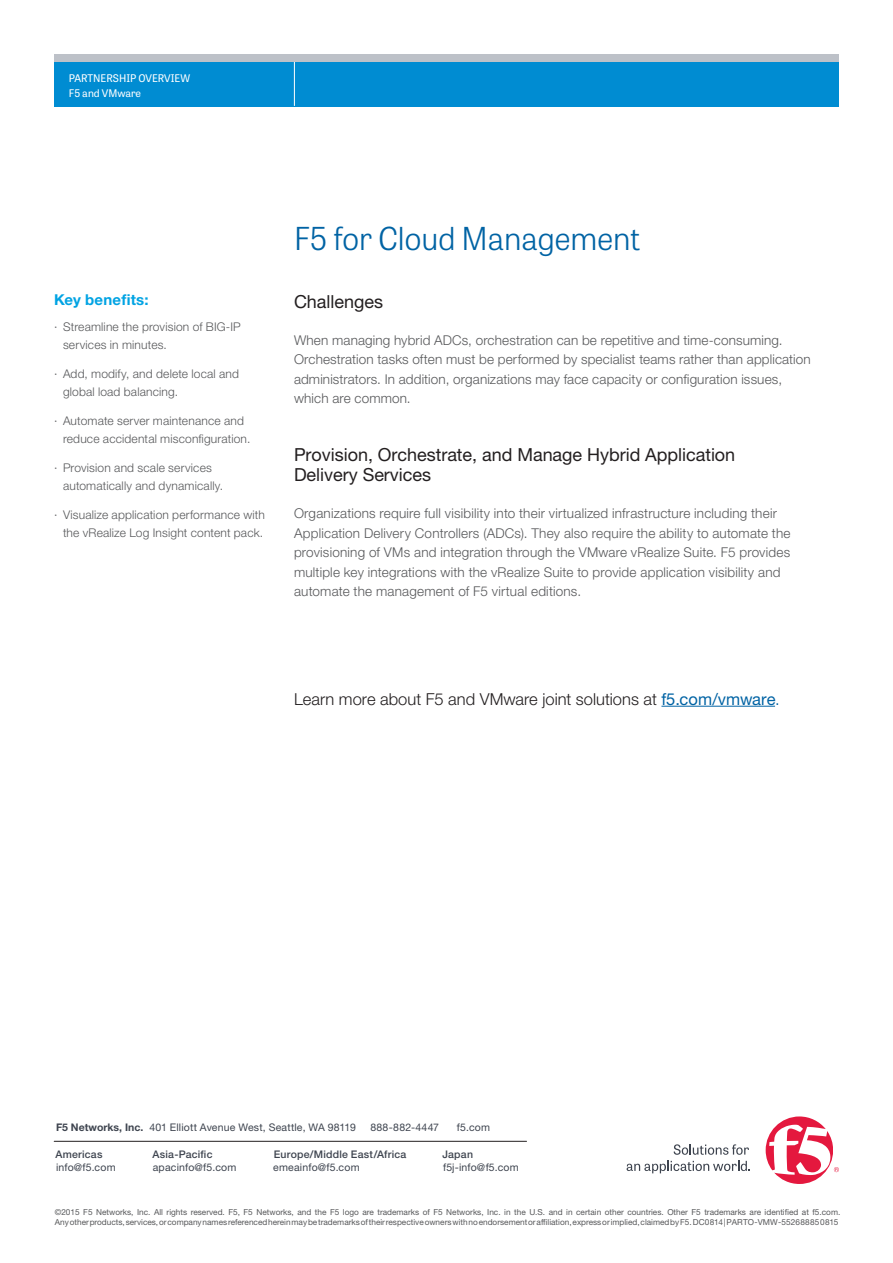
<style>
.page{position:relative;width:893px;height:1263px;background:#fff}
.page>*{position:absolute;margin:0;border:0;box-sizing:border-box;transform-origin:0 0}
.t1{font:300 31.5px "Tablet Gothic";letter-spacing:-.01em;color:#0063a4}
.t2{font:18px/19.5px "Helvetica Neue LT Std";color:#231f20}
.t3{font:300 16.5px "Helvetica Neue LT Std";color:#231f20}
.t4{font:700 15px "Helvetica Neue LT Std";letter-spacing:.015em;color:#00a3e3}
.t5{font:300 13.5px/19.5px "Helvetica Neue LT Std";letter-spacing:.01em;color:#57585a}
.t6{font:300 12px/18px "Helvetica Neue LT Std";letter-spacing:.015em;color:#57585a}
.t7{font:10.5px "Helvetica Neue LT Std";letter-spacing:.015em;color:#3e444f}
.t8{font:500 10.5px "Helvetica Neue LT Std";letter-spacing:.02em;color:#3e444f}
.t9{font:10.5px/15px "Tablet Gothic";color:#fff}
.t10{font:8.25px/10.5px "Helvetica Neue LT Std";color:#57585a}
.s1{font-weight:400;color:#0063a4}
.s2{color:#0063a4}
.s3{font-weight:700}
</style>
<div class="page">
<div style="left:54px;top:56px;width:785px;height:51px;background:#008cd2"></div>
<hr style="left:294px;top:54px;width:1px;height:52px;background:#fff">
<div style="left:54px;top:54px;width:785px;height:7px;background:#bdc1c8"></div>
<hr style="left:661px;top:706px;width:114px;height:1px;background:#0063a4">
<hr style="left:54px;top:1141px;width:473px;height:1px;background:#231f20">
<svg style="left:674px;top:1144px;width:75px;height:11px"></svg>
<svg style="left:627px;top:1161px;width:123px;height:12px"></svg>
<svg style="left:766px;top:1116px;width:73px;height:68px"></svg>
<p class="t9" style="left:69px;top:70px;width:123px">PARTNERSHIP OVERVIEW<br>F5 and VMware</p>
<p class="t4" style="left:54px;top:290px;width:96px">Key benefits:</p>
<p class="t6" style="left:63px;top:318px;width:179px;text-indent:-9px">· Streamline the provision of BIG-IP services in minutes.</p>
<p class="t6" style="left:63px;top:365px;width:178px;text-indent:-9px">· Add, modify, and delete local and global load balancing.</p>
<p class="t6" style="left:63px;top:411px;width:189px;text-indent:-9px">· Automate server maintenance and reduce accidental misconfiguration.</p>
<p class="t6" style="left:63px;top:458px;width:162px;text-indent:-9px">· Provision and scale services automatically and dynamically.</p>
<p class="t6" style="left:54px;top:505px;width:212px;text-align:right">· Visualize application performance with the vRealize Log Insight content pack.</p>
<h1 class="t1" style="left:294px;top:218px;width:348px">F5 for Cloud Management</h1>
<h2 class="t2" style="left:294px;top:291px;width:91px">Challenges</h2>
<p class="t5" style="left:294px;top:330px;width:518px">When managing hybrid ADCs, orchestration can be repetitive and time-consuming.<br>Orchestration tasks often must be performed by specialist teams rather than application administrators. In addition, organizations may face capacity or configuration issues, which are common.</p>
<h2 class="t2" style="left:294px;top:445px;width:443px">Provision, Orchestrate, and Manage Hybrid Application<br>Delivery Services</h2>
<p class="t5" style="left:294px;top:503px;width:498px">Organizations require full visibility into their virtualized infrastructure including their Application Delivery Controllers (ADCs). They also require the ability to automate the provisioning of VMs and integration through the VMware vRealize Suite. F5 provides multiple key integrations with the vRealize Suite to provide application visibility and automate the management of F5 virtual editions.</p>
<p class="t3" style="left:294px;top:689px;width:487px">Learn more about F5 and VMware joint solutions at <span class="s1">f5.com/vmware</span><span class="s2">.</span></p>
<p class="t7" style="left:56px;top:1120px;width:301px"><span class="s3">F5 Networks, Inc.</span> 401 Elliott Avenue West, Seattle, WA 98119</p>
<p class="t7" style="left:370px;top:1120px;width:70px">888-882-4447</p>
<p class="t7" style="left:457px;top:1120px;width:35px">f5.com</p>
<p class="t8" style="left:153px;top:1148px;width:61px">Asia-Pacific</p>
<p class="t7" style="left:153px;top:1161px;width:85px">apacinfo@f5.com</p>
<p class="t8" style="left:274px;top:1148px;width:134px">Europe/Middle East/Africa</p>
<p class="t7" style="left:273px;top:1161px;width:88px">emeainfo@f5.com</p>
<p class="t8" style="left:55px;top:1148px;width:49px">Americas</p>
<p class="t7" style="left:56px;top:1161px;width:61px">info@f5.com</p>
<p class="t8" style="left:442px;top:1148px;width:32px">Japan</p>
<p class="t7" style="left:443px;top:1161px;width:77px">f5j-info@f5.com</p>
<p class="t10" style="left:55px;top:1206px;width:787px">©2015 F5 Networks, Inc. All rights reserved. F5, F5 Networks, and the F5 logo are trademarks of F5 Networks, Inc. in the U.S. and in certain other countries. Other F5 trademarks are identified at f5.com.<br>Any other products, services, or company names referenced herein may be trademarks of their respective owners with no endorsement or affiliation, express or implied, claimed by F5. DC0814 | PARTO-VMW-55268885 0815</p>
</div>
